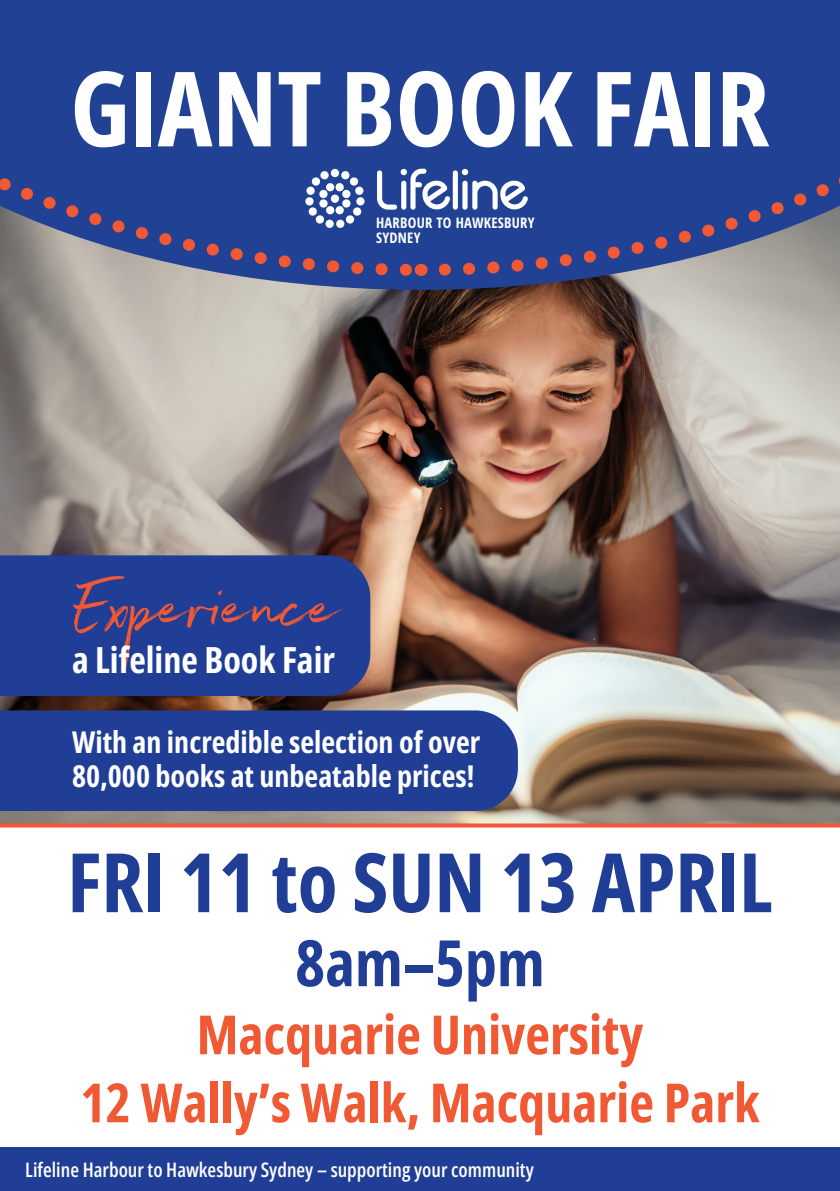
<style>
.page{position:relative;width:840px;height:1191px;background:#fff}
.page>*{position:absolute;margin:0;border:0;box-sizing:border-box;transform-origin:0 0}
.t1{font:700 104px "Open Sans Condensed";color:#fff}
.t2{font:86px "Northwell Alt";color:#f05933}
.t3{font:700 82px "Open Sans Condensed";color:#203e96}
.t4{font:700 64px "Open Sans Condensed";color:#203e96}
.t5{font:700 54px/68px "Open Sans Condensed";color:#f05933;text-align:center}
.t6{font:700 36px "Open Sans Condensed";color:#fff}
.t7{font:700 30px/34px "Open Sans Condensed";color:#fff}
.t8{font:600 20px "Open Sans Condensed";color:#fff}
.t9{font:700 condensed 14.6px/15.4px "Open Sans";letter-spacing:.015em;color:#fff}
</style>
<div class="page">
<img style="left:0;top:290px;width:839px;height:533px">
<svg style="left:0;top:0;width:839px;height:290px;background:#6a7292"></svg>
<svg style="left:0;top:0;width:420px;height:282px;background:#2e4892"></svg>
<svg style="left:432px;top:0;width:407px;height:282px;background:#2e4892"></svg>
<svg style="left:420px;top:264px;width:1px;height:12px"></svg>
<div style="left:325px;top:219px;width:9px;height:9px;background:#fff;border-radius:4px"></div>
<svg style="left:306px;top:170px;width:58px;height:54px"></svg>
<svg style="left:335px;top:219px;width:9px;height:9px"></svg>
<div style="left:452px;top:170px;width:5px;height:40px;background:#fff;border-radius:3px"></div>
<svg style="left:377px;top:169px;width:73px;height:41px"></svg>
<svg style="left:461px;top:169px;width:67px;height:41px"></svg>
<div style="left:0;top:555px;width:370px;height:141px;background:#203e96"></div>
<div style="left:0;top:710px;width:517px;height:101px;background:#203e96"></div>
<div style="left:0;top:1147px;width:839px;height:44px;background:#203e96"></div>
<svg style="left:0;top:823px;width:839px;height:4px;background:#ea5c41"></svg>
<p class="t1" style="left:70px;top:33px;width:700px">GIANT BOOK FAIR</p>
<p class="t9" style="left:376px;top:215px;width:160px">HARBOUR TO HAWKESBURY<br>SYDNEY</p>
<p class="t2" style="left:72px;top:543px;width:271px">Experience</p>
<p class="t6" style="left:72px;top:634px;width:264px">a Lifeline Book Fair</p>
<p class="t7" style="left:72px;top:724px;width:409px">With an incredible selection of over<br>80,000 books at unbeatable prices!</p>
<p class="t3" style="left:67px;top:822px;width:706px">FRI 11 to SUN 13 APRIL</p>
<p class="t4" style="left:295px;top:916px;width:251px">8am–5pm</p>
<p class="t5" style="left:80px;top:999px;width:680px">Macquarie University<br>12 Wally’s Walk, Macquarie Park</p>
<p class="t8" style="left:25px;top:1155px;width:509px">Lifeline Harbour to Hawkesbury Sydney – supporting your community</p>
</div>
